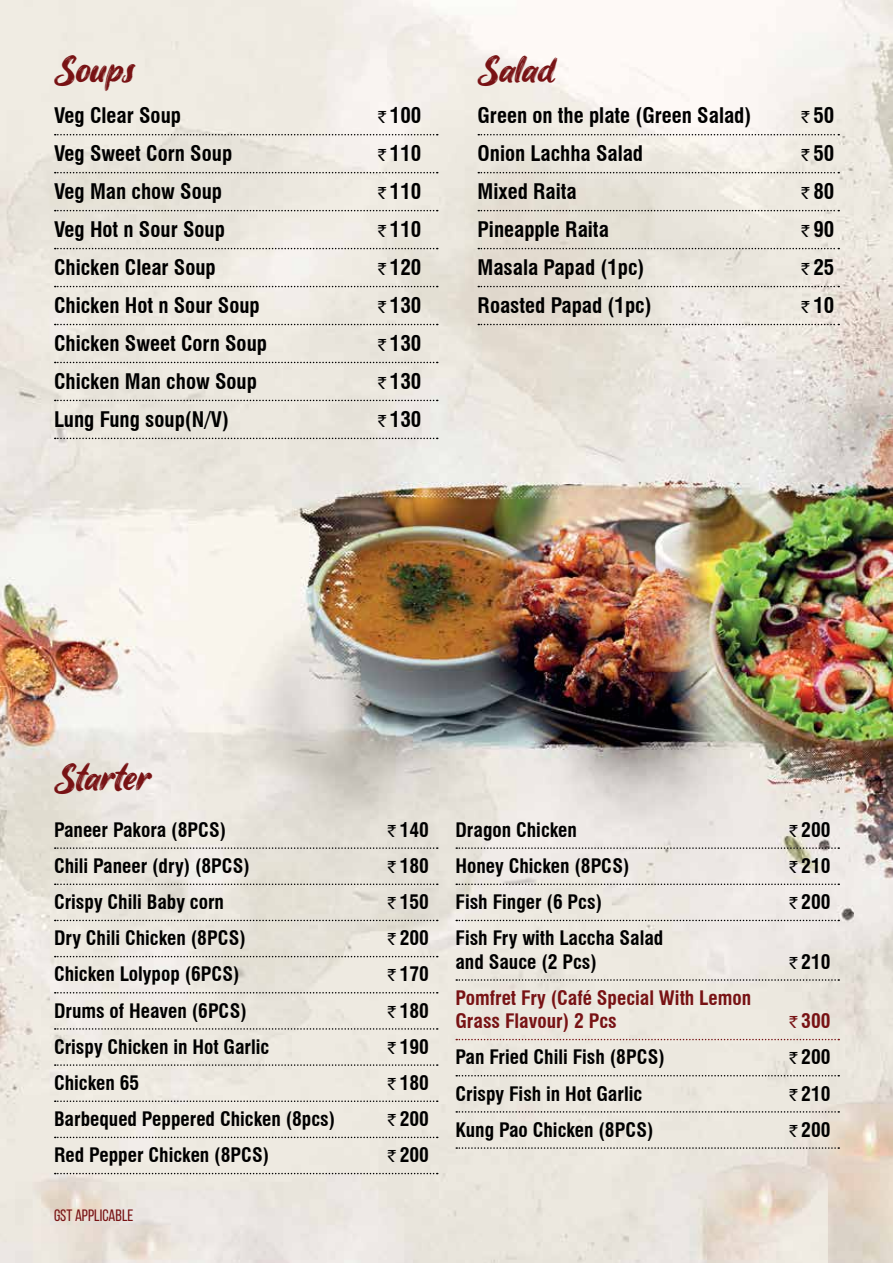
<style>
.page{position:relative;width:893px;height:1263px;background:#fff}
.page>*{position:absolute;margin:0;border:0;box-sizing:border-box;transform-origin:0 0}
.t1{font:36px "James Stroker";color:#781214}
.t2{font:700 condensed 21px "Swiss 721 BT";color:#000}
.t3{font:700 condensed 19.5px/23.4px "Swiss 721 BT";color:#000}
.t4{font:700 condensed 19.5px/23.4px "Swiss 721 BT";color:#781214}
.t5{font:16.5px "Bebas Neue";color:#781214}
.s1{font-family:"Indian Rupee";font-weight:400;font-stretch:normal;font-size:16.5px}
</style>
<div class="page">
<img style="left:0;top:0;width:893px;height:1263px">
<svg style="left:55px;top:134px;width:383px;height:1px"></svg>
<svg style="left:55px;top:172px;width:383px;height:1px"></svg>
<svg style="left:55px;top:210px;width:383px;height:1px"></svg>
<svg style="left:55px;top:248px;width:383px;height:1px"></svg>
<svg style="left:55px;top:286px;width:383px;height:1px"></svg>
<svg style="left:55px;top:324px;width:383px;height:1px"></svg>
<svg style="left:55px;top:362px;width:383px;height:1px"></svg>
<svg style="left:55px;top:400px;width:383px;height:1px"></svg>
<svg style="left:55px;top:438px;width:383px;height:1px"></svg>
<svg style="left:55px;top:847px;width:383px;height:2px"></svg>
<svg style="left:55px;top:883px;width:383px;height:2px"></svg>
<svg style="left:55px;top:920px;width:383px;height:1px"></svg>
<svg style="left:55px;top:956px;width:383px;height:1px"></svg>
<svg style="left:55px;top:992px;width:383px;height:1px"></svg>
<svg style="left:55px;top:1028px;width:383px;height:2px"></svg>
<svg style="left:55px;top:1064px;width:383px;height:2px"></svg>
<svg style="left:55px;top:1100px;width:383px;height:2px"></svg>
<svg style="left:55px;top:1137px;width:383px;height:1px"></svg>
<svg style="left:55px;top:1173px;width:383px;height:1px"></svg>
<svg style="left:456px;top:847px;width:383px;height:2px"></svg>
<svg style="left:456px;top:883px;width:383px;height:2px"></svg>
<svg style="left:456px;top:920px;width:383px;height:1px"></svg>
<svg style="left:456px;top:979px;width:383px;height:2px"></svg>
<svg style="left:456px;top:1039px;width:383px;height:1px"></svg>
<svg style="left:456px;top:1075px;width:383px;height:1px"></svg>
<svg style="left:456px;top:1111px;width:383px;height:2px"></svg>
<svg style="left:456px;top:1147px;width:383px;height:2px"></svg>
<svg style="left:478px;top:134px;width:361px;height:1px"></svg>
<svg style="left:478px;top:172px;width:361px;height:1px"></svg>
<svg style="left:478px;top:210px;width:361px;height:1px"></svg>
<svg style="left:478px;top:248px;width:361px;height:1px"></svg>
<svg style="left:478px;top:286px;width:361px;height:1px"></svg>
<svg style="left:478px;top:324px;width:361px;height:1px"></svg>
<h1 class="t1" style="left:54px;top:53px;width:81px">Soups</h1>
<p class="t2" style="left:54px;top:103px;width:129px">Veg Clear Soup</p>
<p class="t2" style="left:378px;top:103px;width:45px"><span class="s1">`</span>100</p>
<p class="t2" style="left:54px;top:141px;width:180px">Veg Sweet Corn Soup</p>
<p class="t2" style="left:378px;top:141px;width:45px"><span class="s1">`</span>110</p>
<p class="t2" style="left:54px;top:179px;width:170px">Veg Man chow Soup</p>
<p class="t2" style="left:378px;top:179px;width:45px"><span class="s1">`</span>110</p>
<p class="t2" style="left:54px;top:217px;width:172px">Veg Hot n Sour Soup</p>
<p class="t2" style="left:378px;top:217px;width:45px"><span class="s1">`</span>110</p>
<p class="t2" style="left:54px;top:255px;width:163px">Chicken Clear Soup</p>
<p class="t2" style="left:378px;top:255px;width:45px"><span class="s1">`</span>120</p>
<p class="t2" style="left:54px;top:293px;width:207px">Chicken Hot n Sour Soup</p>
<p class="t2" style="left:378px;top:293px;width:45px"><span class="s1">`</span>130</p>
<p class="t2" style="left:54px;top:331px;width:215px">Chicken Sweet Corn Soup</p>
<p class="t2" style="left:378px;top:331px;width:45px"><span class="s1">`</span>130</p>
<p class="t2" style="left:54px;top:369px;width:204px">Chicken Man chow Soup</p>
<p class="t2" style="left:378px;top:369px;width:45px"><span class="s1">`</span>130</p>
<p class="t2" style="left:54px;top:407px;width:177px">Lung Fung soup(N/V)</p>
<p class="t2" style="left:378px;top:407px;width:45px"><span class="s1">`</span>130</p>
<h1 class="t1" style="left:477px;top:53px;width:78px">Salad</h1>
<p class="t2" style="left:477px;top:103px;width:275px">Green on the plate (Green Salad)</p>
<p class="t2" style="left:801px;top:103px;width:36px"><span class="s1">`</span>5 0</p>
<p class="t2" style="left:477px;top:141px;width:167px">Onion Lachha Salad</p>
<p class="t2" style="left:801px;top:141px;width:36px"><span class="s1">`</span>5 0</p>
<p class="t2" style="left:477px;top:179px;width:101px">Mixed Raita</p>
<p class="t2" style="left:801px;top:179px;width:36px"><span class="s1">`</span>8 0</p>
<p class="t2" style="left:477px;top:217px;width:133px">Pineapple Raita</p>
<p class="t2" style="left:801px;top:217px;width:36px"><span class="s1">`</span>9 0</p>
<p class="t2" style="left:477px;top:255px;width:168px">Masala Papad (1pc)</p>
<p class="t2" style="left:801px;top:255px;width:36px"><span class="s1">`</span>2 5</p>
<p class="t2" style="left:477px;top:293px;width:176px">Roasted Papad (1pc)</p>
<p class="t2" style="left:801px;top:293px;width:36px"><span class="s1">`</span>1 0</p>
<h1 class="t1" style="left:54px;top:761px;width:97px">Starter</h1>
<p class="t3" style="left:54px;top:818px;width:174px">Paneer Pakora (8PCS)</p>
<p class="t3" style="left:388px;top:818px;width:43px"><span class="s1">`</span>140</p>
<p class="t3" style="left:54px;top:854px;width:197px">Chili Paneer (dry) (8PCS)</p>
<p class="t3" style="left:388px;top:854px;width:43px"><span class="s1">`</span>180</p>
<p class="t3" style="left:54px;top:890px;width:172px">Crispy Chili Baby corn</p>
<p class="t3" style="left:388px;top:890px;width:43px"><span class="s1">`</span>150</p>
<p class="t3" style="left:54px;top:926px;width:193px">Dry Chili Chicken (8PCS)</p>
<p class="t3" style="left:388px;top:926px;width:43px"><span class="s1">`</span>200</p>
<p class="t3" style="left:54px;top:962px;width:187px">Chicken Lolypop (6PCS)</p>
<p class="t3" style="left:388px;top:962px;width:43px"><span class="s1">`</span>170</p>
<p class="t3" style="left:54px;top:999px;width:194px">Drums of Heaven (6PCS)</p>
<p class="t3" style="left:388px;top:999px;width:43px"><span class="s1">`</span>180</p>
<p class="t3" style="left:54px;top:1035px;width:217px">Crispy Chicken in Hot Garlic</p>
<p class="t3" style="left:388px;top:1035px;width:43px"><span class="s1">`</span>190</p>
<p class="t3" style="left:54px;top:1071px;width:87px">Chicken 65</p>
<p class="t3" style="left:388px;top:1071px;width:43px"><span class="s1">`</span>180</p>
<p class="t3" style="left:54px;top:1107px;width:283px">Barbequed Peppered Chicken (8pcs)</p>
<p class="t3" style="left:388px;top:1107px;width:43px"><span class="s1">`</span>200</p>
<p class="t3" style="left:54px;top:1143px;width:217px">Red Pepper Chicken (8PCS)</p>
<p class="t3" style="left:388px;top:1143px;width:43px"><span class="s1">`</span>200</p>
<p class="t5" style="left:54px;top:1207px;width:81px">GST APPLICABLE</p>
<p class="t3" style="left:455px;top:818px;width:123px">Dragon Chicken</p>
<p class="t3" style="left:789px;top:818px;width:43px"><span class="s1">`</span>200</p>
<p class="t3" style="left:455px;top:854px;width:175px">Honey Chicken (8PCS)</p>
<p class="t3" style="left:789px;top:854px;width:43px"><span class="s1">`</span>210</p>
<p class="t3" style="left:455px;top:890px;width:148px">Fish Finger (6 Pcs)</p>
<p class="t3" style="left:789px;top:890px;width:43px"><span class="s1">`</span>200</p>
<p class="t3" style="left:455px;top:926px;width:209px">Fish Fry with Laccha Salad and Sauce (2 Pcs)</p>
<p class="t3" style="left:789px;top:950px;width:43px"><span class="s1">`</span>210</p>
<p class="t4" style="left:455px;top:986px;width:297px">Pomfret Fry (Café Special With Lemon<br>Grass Flavour) 2 Pcs</p>
<p class="t4" style="left:789px;top:1009px;width:43px"><span class="s1">`</span>300</p>
<p class="t3" style="left:455px;top:1045px;width:211px">Pan Fried Chili Fish (8PCS)</p>
<p class="t3" style="left:789px;top:1045px;width:43px"><span class="s1">`</span>200</p>
<p class="t3" style="left:455px;top:1082px;width:188px">Crispy Fish in Hot Garlic</p>
<p class="t3" style="left:789px;top:1082px;width:43px"><span class="s1">`</span>210</p>
<p class="t3" style="left:455px;top:1118px;width:199px">Kung Pao Chicken (8PCS)</p>
<p class="t3" style="left:789px;top:1118px;width:43px"><span class="s1">`</span>200</p>
</div>
